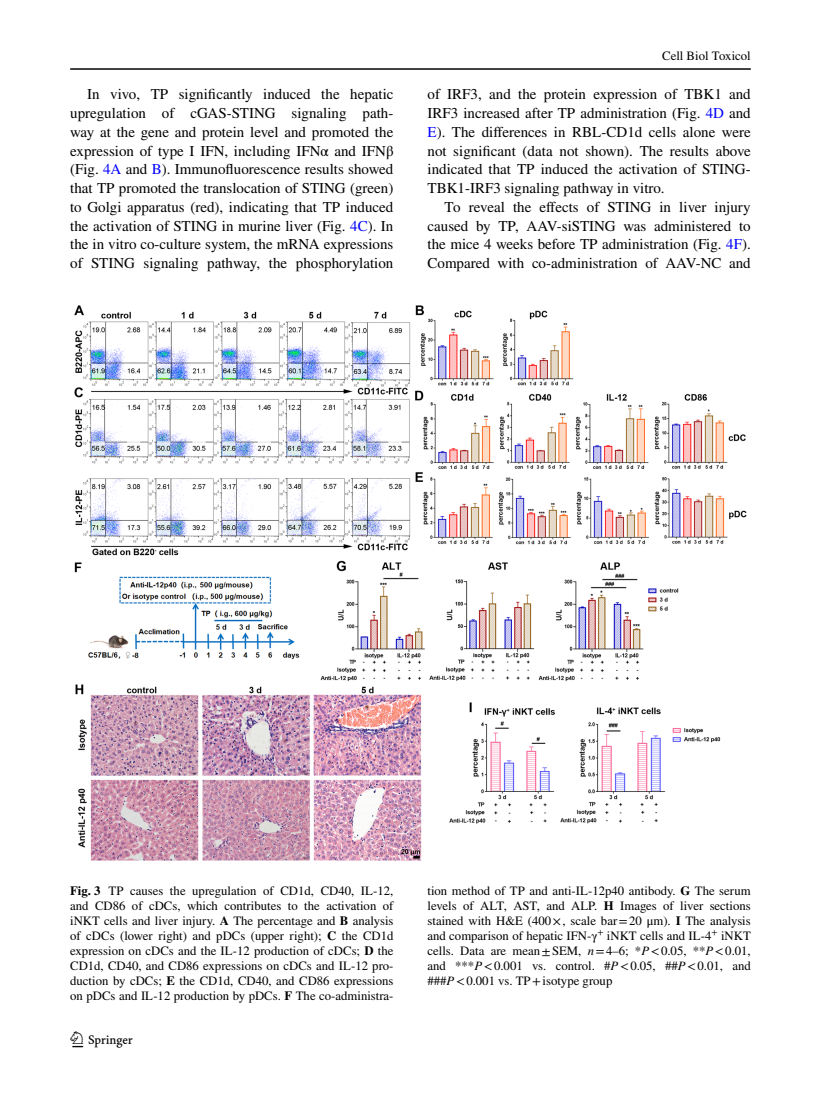
<style>
.page{position:relative;width:821px;height:1106px;background:#fff}
.page>*{position:absolute;margin:0;border:0;box-sizing:border-box;transform-origin:0 0}
.t1{font:22.5px "Springnew Regular 2";color:#000}
.t2{font:15px/18.8px "STIX";color:#000;text-align:justify}
.t3{font:12.75px/15px "STIX";color:#000;text-align:justify}
.s1{color:#00f}
.s2{font-weight:700}
.s3{font-style:italic}
</style>
<div class="page">
<hr style="left:70px;top:68px;width:680px;height:2px;background:#000">
<img style="left:74px;top:306px;width:672px;height:554px">
<p class="t3" style="left:662px;top:49px;width:90px">Cell Biol Toxicol</p>
<p class="t2" style="left:70px;top:86px;width:325px;text-indent:17px">In vivo, TP significantly induced the hepatic upregulation of cGAS-STING signaling path&shy;way at the gene and protein level and promoted the expression of type I IFN, including IFNα and IFNβ (Fig. <span class="s1">4A</span> and <span class="s1">B</span>). Immunofluorescence results showed that TP promoted the translocation of STING (green) to Golgi apparatus (red), indicating that TP induced the activation of STING in murine liver (Fig. <span class="s1">4C</span>). In the in vitro co-culture system, the mRNA expressions of STING signaling pathway, the phosphorylation</p>
<p class="t2" style="left:427px;top:86px;width:325px">of IRF3, and the protein expression of TBK1 and IRF3 increased after TP administration (Fig. <span class="s1">4D</span> and <span class="s1">E</span>). The differences in RBL-CD1d cells alone were not significant (data not shown). The results above indicated that TP induced the activation of STING-TBK1-IRF3 signaling pathway in vitro.</p>
<p class="t2" style="left:427px;top:198px;width:325px;text-indent:17px">To reveal the effects of STING in liver injury caused by TP, AAV-siSTING was administered to the mice 4 weeks before TP administration (Fig. <span class="s1">4F</span>).<br>Compared with co-administration of AAV-NC and</p>
<p class="t3" style="left:70px;top:884px;width:325px"><span class="s2">Fig. 3</span> TP causes the upregulation of CD1d, CD40, IL-12, and CD86 of cDCs, which contributes to the activation of iNKT cells and liver injury. <span class="s2">A</span> The percentage and <span class="s2">B</span> analysis of cDCs (lower right) and pDCs (upper right); <span class="s2">C</span> the CD1d expression on cDCs and the IL-12 production of cDCs; <span class="s2">D</span> the CD1d, CD40, and CD86 expressions on cDCs and IL-12 pro&shy;duction by cDCs; <span class="s2">E</span> the CD1d, CD40, and CD86 expressions on pDCs and IL-12 production by pDCs. <span class="s2">F</span> The co-administra-</p>
<p class="t3" style="left:427px;top:884px;width:325px">tion method of TP and anti-IL-12p40 antibody. <span class="s2">G</span> The serum levels of ALT, AST, and ALP. <span class="s2">H</span> Images of liver sections stained with H&amp;E (400×, scale bar=20 μm). <span class="s2">I</span> The analysis and comparison of hepatic IFN-γ<sup>+</sup> iNKT cells and IL-4<sup>+</sup> iNKT cells. Data are mean±SEM, <span class="s3">n</span>=4–6; *<span class="s3">P</span>&lt;0.05, **<span class="s3">P</span>&lt;0.01, and ***<span class="s3">P</span>&lt;0.001 vs. control. #<span class="s3">P</span>&lt;0.05, ##<span class="s3">P</span>&lt;0.01, and ###<span class="s3">P</span>&lt;0.001 vs. TP+isotype group</p>
<h1 class="t1" style="left:72px;top:1031px;width:62px">1 3</h1>
</div>
